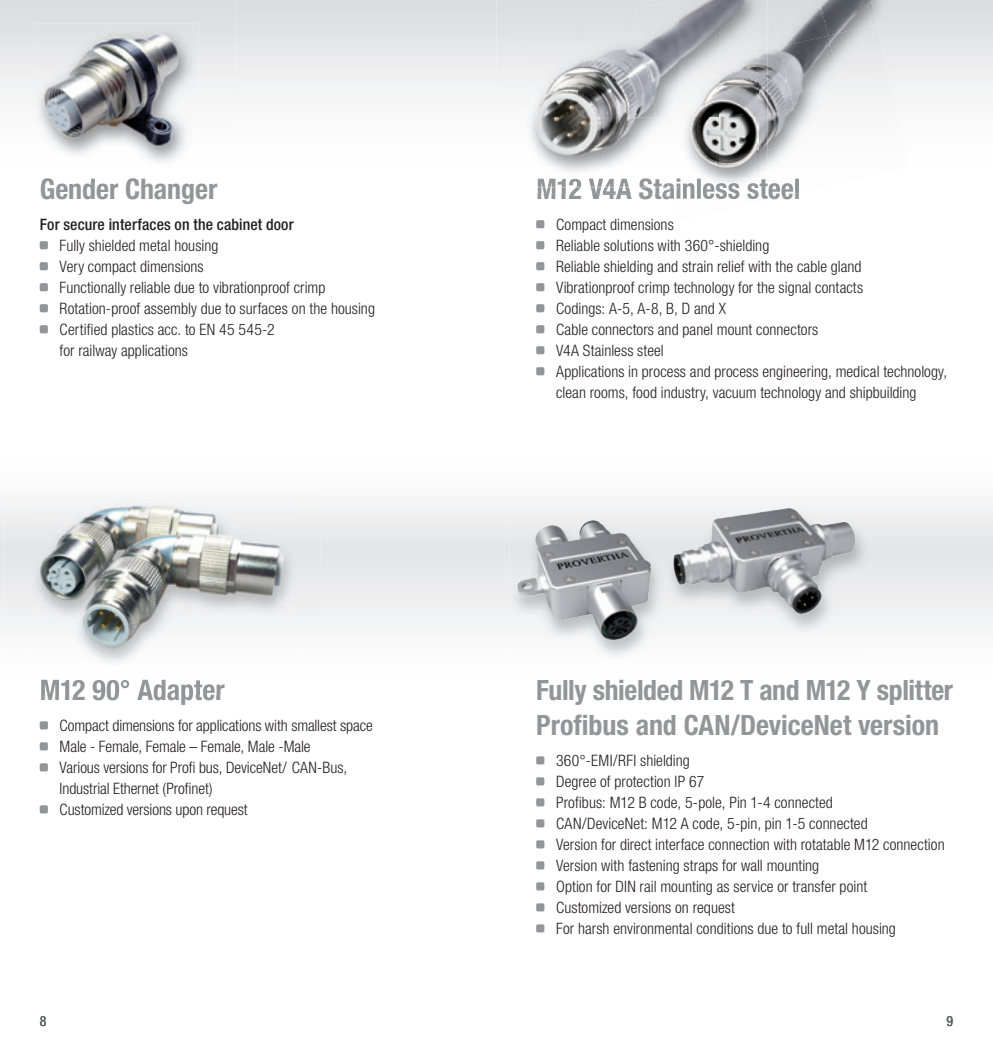
<style>
.page{position:relative;width:993px;height:1042px;background:#fff}
.page>*{position:absolute;margin:0;border:0;box-sizing:border-box;transform-origin:0 0}
.t1{font:700 condensed 28px/35px "Helvetica Neue LT";letter-spacing:-.005em;color:#939598}
.t2{font:300 condensed 15.75px/21px "Helvetica Neue LT";letter-spacing:.005em;color:#231f20}
.t3{font:500 condensed 15.75px "Helvetica Neue LT";letter-spacing:.01em;color:#231f20}
.t4{font:condensed 14px "Helvetica Neue LT";color:#57585a}
</style>
<div class="page">
<img style="left:41px;top:181px;width:105px;height:1px">
<div style="left:40px;top:241px;width:8px;height:8px;background:#939598;border-radius:2px"></div>
<div style="left:40px;top:262px;width:8px;height:8px;background:#939598;border-radius:2px"></div>
<div style="left:40px;top:283px;width:8px;height:8px;background:#939598;border-radius:2px"></div>
<div style="left:40px;top:304px;width:8px;height:8px;background:#939598;border-radius:2px"></div>
<div style="left:40px;top:325px;width:8px;height:8px;background:#939598;border-radius:2px"></div>
<div style="left:536px;top:220px;width:8px;height:8px;background:#939598;border-radius:2px"></div>
<div style="left:536px;top:241px;width:8px;height:8px;background:#939598;border-radius:2px"></div>
<div style="left:536px;top:262px;width:8px;height:8px;background:#939598;border-radius:2px"></div>
<div style="left:536px;top:283px;width:8px;height:8px;background:#939598;border-radius:2px"></div>
<div style="left:536px;top:304px;width:8px;height:8px;background:#939598;border-radius:2px"></div>
<div style="left:536px;top:325px;width:8px;height:8px;background:#939598;border-radius:2px"></div>
<div style="left:536px;top:346px;width:8px;height:8px;background:#939598;border-radius:2px"></div>
<div style="left:536px;top:367px;width:8px;height:8px;background:#939598;border-radius:2px"></div>
<div style="left:40px;top:721px;width:8px;height:8px;background:#939598;border-radius:2px"></div>
<div style="left:40px;top:742px;width:8px;height:8px;background:#939598;border-radius:2px"></div>
<div style="left:40px;top:763px;width:8px;height:8px;background:#939598;border-radius:2px"></div>
<div style="left:40px;top:805px;width:8px;height:8px;background:#939598;border-radius:2px"></div>
<div style="left:536px;top:756px;width:8px;height:8px;background:#939598;border-radius:2px"></div>
<div style="left:536px;top:777px;width:8px;height:8px;background:#939598;border-radius:2px"></div>
<div style="left:536px;top:798px;width:8px;height:8px;background:#939598;border-radius:2px"></div>
<div style="left:536px;top:819px;width:8px;height:8px;background:#939598;border-radius:2px"></div>
<div style="left:536px;top:840px;width:8px;height:8px;background:#939598;border-radius:2px"></div>
<div style="left:536px;top:861px;width:8px;height:8px;background:#939598;border-radius:2px"></div>
<div style="left:536px;top:882px;width:8px;height:8px;background:#939598;border-radius:2px"></div>
<div style="left:536px;top:903px;width:8px;height:8px;background:#939598;border-radius:2px"></div>
<div style="left:536px;top:924px;width:8px;height:8px;background:#939598;border-radius:2px"></div>
<img style="left:42px;top:178px;width:104px;height:3px">
<img style="left:33px;top:24px;width:166px;height:122px">
<img style="left:36px;top:33px;width:155px;height:131px">
<img style="left:41px;top:680px;width:183px;height:15px">
<img style="left:31px;top:504px;width:266px;height:163px">
<img style="left:509px;top:507px;width:359px;height:149px">
<img style="left:673px;top:508px;width:129px;height:106px">
<img style="left:517px;top:520px;width:133px;height:120px">
<img style="left:670px;top:189px;width:129px;height:10px">
<img style="left:679px;top:186px;width:120px;height:3px">
<img style="left:767px;top:0;width:52px;height:47px">
<img style="left:819px;top:0;width:57px;height:36px">
<img style="left:767px;top:47px;width:12px;height:48px">
<img style="left:779px;top:36px;width:48px;height:59px">
<img style="left:827px;top:24px;width:55px;height:59px">
<img style="left:767px;top:95px;width:23px;height:47px">
<img style="left:790px;top:83px;width:48px;height:59px">
<div style="left:838px;top:73px;width:44px;height:58px;background:#f3f3f4"></div>
<img style="left:758px;top:142px;width:43px;height:36px">
<img style="left:801px;top:131px;width:48px;height:23px">
<img style="left:849px;top:123px;width:33px;height:31px">
<img style="left:759px;top:178px;width:40px;height:8px">
<img style="left:679px;top:0;width:88px;height:59px">
<img style="left:758px;top:57px;width:9px;height:60px">
<img style="left:667px;top:117px;width:100px;height:59px">
<img style="left:538px;top:187px;width:130px;height:7px">
<img style="left:527px;top:118px;width:140px;height:57px">
<img style="left:538px;top:186px;width:128px;height:1px">
<img style="left:537px;top:178px;width:129px;height:8px">
<img style="left:668px;top:187px;width:90px;height:7px">
<svg style="left:666px;top:178px;width:13px;height:9px"></svg>
<img style="left:679px;top:176px;width:79px;height:10px">
<img style="left:527px;top:0;width:152px;height:59px">
<img style="left:527px;top:59px;width:118px;height:59px">
<img style="left:645px;top:59px;width:113px;height:59px">
<h1 class="t1" style="left:40px;top:171px;width:179px">Gender Changer</h1>
<p class="t3" style="left:40px;top:215px;width:255px">For secure interfaces on the cabinet door</p>
<p class="t2" style="left:60px;top:234px;width:317px">Fully shielded metal housing<br>Very compact dimensions<br>Functionally reliable due to vibrationproof crimp Rotation-proof assembly due to surfaces on the housing Certified plastics acc. to EN 45 545-2<br>for railway applications</p>
<h1 class="t1" style="left:40px;top:672px;width:186px">M12 90° Adapter</h1>
<p class="t2" style="left:60px;top:714px;width:314px">Compact dimensions for applications with smallest space Male - Female, Female – Female, Male -Male<br>Various versions for Profi bus, DeviceNet/ CAN-Bus, Industrial Ethernet (Profinet)<br>Customized versions upon request</p>
<h1 class="t1" style="left:536px;top:171px;width:265px">M12 V4A Stainless steel</h1>
<p class="t2" style="left:556px;top:213px;width:392px">Compact dimensions<br>Reliable solutions with 360°-shielding<br>Reliable shielding and strain relief with the cable gland<br>Vibrationproof crimp technology for the signal contacts<br>Codings: A-5, A-8, B, D and X<br>Cable connectors and panel mount connectors<br>V4A Stainless steel<br>Applications in process and process engineering, medical technology, clean rooms, food industry, vacuum technology and shipbuilding</p>
<h1 class="t1" style="left:536px;top:672px;width:418px">Fully shielded M12 T and M12 Y splitter<br>Profibus and CAN/DeviceNet version</h1>
<p class="t2" style="left:556px;top:749px;width:390px">360°-EMI/RFI shielding<br>Degree of protection IP 67<br>P rofibus: M12 B code, 5-pole, Pin 1-4 connected<br>CAN/DeviceNet: M12 A code, 5-pin, pin 1-5 connected<br>Version for direct interface connection with rotatable M12 connection Version with fastening straps for wall mounting<br>Option for DIN rail mounting as service or transfer point<br>Customized versions on request<br>For harsh environmental conditions due to full metal housing</p>
<p class="t4" style="left:40px;top:1012px;width:8px">8</p>
<p class="t4" style="left:946px;top:1012px;width:8px">9</p>
</div>
